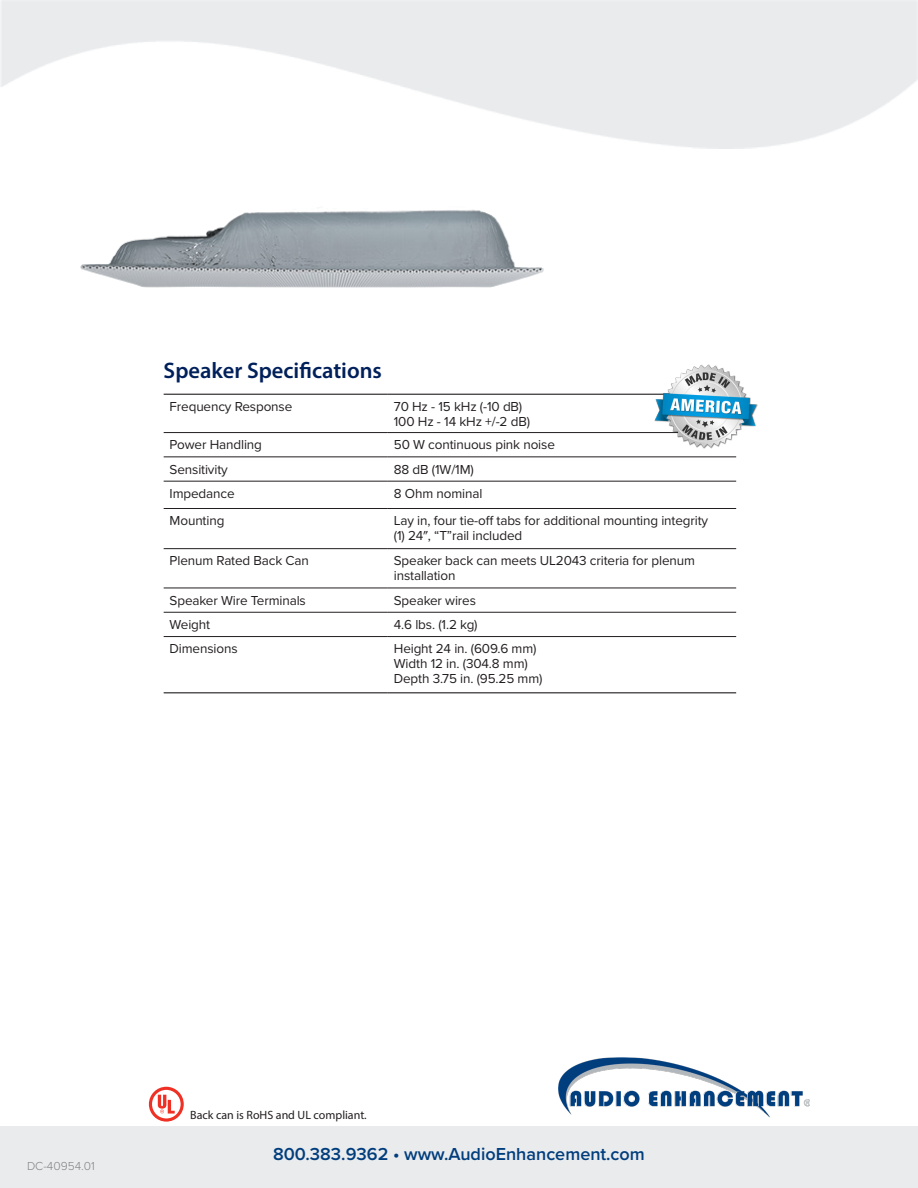
<style>
.page{position:relative;width:918px;height:1188px;background:#fff}
.page>*{position:absolute;margin:0;border:0;box-sizing:border-box;transform-origin:0 0}
.t1{font:600 22.5px "Myriad Pro";color:#00205b}
.t2{font:600 18px "Proxima Nova";color:#013d7d}
.Body_Spec{font:13.5px/15px "Proxima Nova";letter-spacing:-.01em;color:#231f20}
.Parts_of_Amp{font:12px "Myriad Pro";color:#231f20}
.t3{font:300 12px "Proxima Nova";color:#808285}
</style>
<div class="page">
<div style="left:1px;top:1126px;width:917px;height:62px;background:#e9ebec"></div>
<svg style="left:149px;top:1087px;width:35px;height:35px"></svg>
<img style="left:558px;top:1057px;width:252px;height:60px">
<hr style="left:164px;top:456px;width:224px;height:1px;background:#231f20">
<hr style="left:388px;top:456px;width:348px;height:1px;background:#231f20">
<hr style="left:164px;top:481px;width:224px;height:1px;background:#231f20">
<hr style="left:388px;top:481px;width:348px;height:1px;background:#231f20">
<hr style="left:164px;top:508px;width:224px;height:1px;background:#231f20">
<hr style="left:388px;top:508px;width:348px;height:1px;background:#231f20">
<hr style="left:164px;top:548px;width:224px;height:1px;background:#231f20">
<hr style="left:388px;top:548px;width:348px;height:1px;background:#231f20">
<hr style="left:164px;top:588px;width:224px;height:1px;background:#231f20">
<hr style="left:388px;top:588px;width:348px;height:1px;background:#231f20">
<hr style="left:164px;top:612px;width:224px;height:1px;background:#231f20">
<hr style="left:388px;top:612px;width:348px;height:1px;background:#231f20">
<hr style="left:164px;top:394px;width:224px;height:1px;background:#231f20">
<hr style="left:388px;top:394px;width:348px;height:1px;background:#231f20">
<hr style="left:164px;top:432px;width:224px;height:1px;background:#231f20">
<hr style="left:388px;top:432px;width:348px;height:1px;background:#231f20">
<hr style="left:164px;top:636px;width:224px;height:1px;background:#231f20">
<hr style="left:388px;top:636px;width:348px;height:1px;background:#231f20">
<hr style="left:164px;top:692px;width:224px;height:1px;background:#231f20">
<hr style="left:388px;top:692px;width:348px;height:1px;background:#231f20">
<img style="left:80px;top:210px;width:464px;height:78px">
<img style="left:655px;top:364px;width:102px;height:84px">
<h2 class="t1" style="left:164px;top:356px;width:220px">Speaker Specifications</h2>
<p class="Body_Spec" style="left:170px;top:398px;width:124px">Frequency Response</p>
<p class="Body_Spec" style="left:394px;top:398px;width:130px">70 Hz - 15 kHz (-10 dB)</p>
<p class="Body_Spec" style="left:394px;top:413px;width:138px">100 Hz - 14 kHz +/-2 dB)</p>
<p class="Body_Spec" style="left:170px;top:437px;width:94px">Power Handling</p>
<p class="Body_Spec" style="left:394px;top:437px;width:163px">50 W continuous pink noise</p>
<p class="Body_Spec" style="left:170px;top:461px;width:60px">Sensitivity</p>
<p class="Body_Spec" style="left:394px;top:461px;width:81px">88 dB (1W/1M)</p>
<p class="Body_Spec" style="left:170px;top:485px;width:67px">Impedance</p>
<p class="Body_Spec" style="left:394px;top:485px;width:90px">8 Ohm nominal</p>
<p class="Body_Spec" style="left:170px;top:513px;width:56px">Mounting</p>
<p class="Body_Spec" style="left:394px;top:513px;width:316px">Lay in, four tie-off tabs for additional mounting integrity</p>
<p class="Body_Spec" style="left:394px;top:528px;width:130px">(1) 24″, “T”rail included</p>
<p class="Body_Spec" style="left:170px;top:553px;width:141px">Plenum Rated Back Can</p>
<p class="Body_Spec" style="left:394px;top:553px;width:303px">Speaker back can meets UL2043 criteria for plenum installation</p>
<p class="Body_Spec" style="left:170px;top:592px;width:138px">Speaker Wire Terminals</p>
<p class="Body_Spec" style="left:394px;top:592px;width:84px">Speaker wires</p>
<p class="Body_Spec" style="left:170px;top:616px;width:42px">Weight</p>
<p class="Body_Spec" style="left:394px;top:616px;width:85px">4.6 lbs. (1.2 kg)</p>
<p class="Body_Spec" style="left:170px;top:641px;width:69px">Dimensions</p>
<p class="Body_Spec" style="left:394px;top:641px;width:144px">Height 24 in. (609.6 mm)</p>
<p class="Body_Spec" style="left:394px;top:656px;width:135px">Width 12 in. (304.8 mm)</p>
<p class="Body_Spec" style="left:394px;top:671px;width:150px">Depth 3.75 in. (95.25 mm)</p>
<p class="t3" style="left:27px;top:1158px;width:69px">DC-40954.01</p>
<p class="Parts_of_Amp" style="left:190px;top:1108px;width:178px">Back can is RoHS and UL compliant.</p>
<p class="t2" style="left:273px;top:1140px;width:373px">800.383.9362 • www.AudioEnhancement.com</p>
</div>
